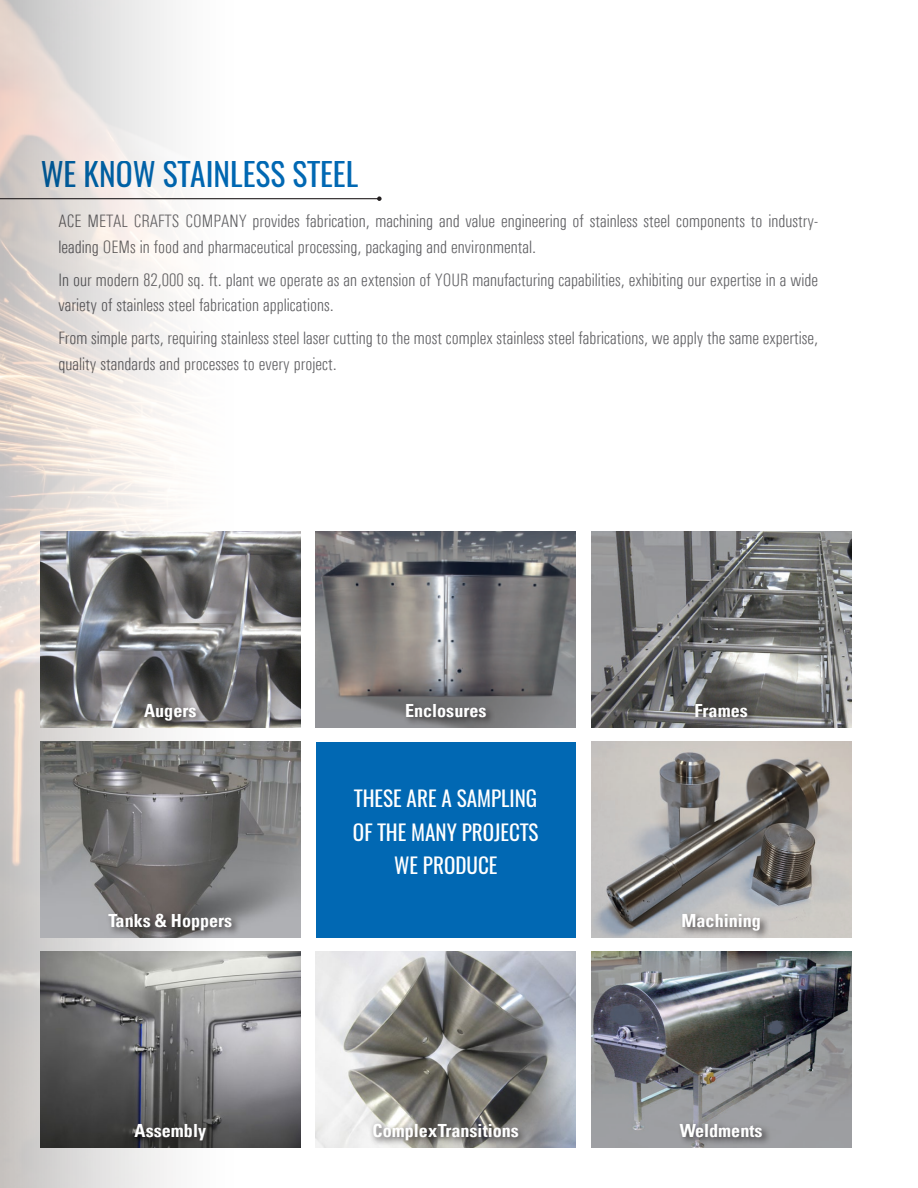
<style>
.page{position:relative;width:918px;height:1188px;background:#fff}
.page>*{position:absolute;margin:0;border:0;box-sizing:border-box;transform-origin:0 0}
.t1{font:31.5px "Oswald";color:#0168b3}
.t2{font:21.15px/33.2px "Oswald";color:#fff;text-align:center}
.t3{font:700 condensed 18.15px "Univers";color:#fff}
.t4{font:300 condensed 18px/25.5px "Univers";color:#636366}
</style>
<div class="page">
<img style="left:0;top:0;width:313px;height:1188px">
<hr style="left:0;top:198px;width:379px;height:1px;background:#231f20">
<svg style="left:377px;top:196px;width:5px;height:5px"></svg>
<img style="left:40px;top:532px;width:260px;height:196px">
<img style="left:40px;top:742px;width:260px;height:195px">
<div style="left:316px;top:742px;width:260px;height:195px;background:#0168b3"></div>
<img style="left:591px;top:742px;width:260px;height:195px">
<img style="left:40px;top:952px;width:260px;height:195px">
<img style="left:316px;top:952px;width:260px;height:195px">
<img style="left:591px;top:952px;width:260px;height:195px">
<img style="left:316px;top:532px;width:260px;height:196px">
<img style="left:591px;top:532px;width:260px;height:196px">
<div style="left:142px;top:700px;width:64px;height:30px;background:#231f20;opacity:.75"></div>
<div style="left:403px;top:700px;width:93px;height:27px;background:#231f20;opacity:.75"></div>
<div style="left:692px;top:700px;width:65px;height:27px;background:#231f20;opacity:.75"></div>
<div style="left:679px;top:911px;width:91px;height:29px;background:#231f20;opacity:.75"></div>
<div style="left:105px;top:911px;width:136px;height:29px;background:#231f20;opacity:.75"></div>
<div style="left:677px;top:1120px;width:95px;height:27px;background:#231f20;opacity:.75"></div>
<div style="left:369px;top:1120px;width:158px;height:29px;background:#231f20;opacity:.75"></div>
<div style="left:132px;top:1120px;width:84px;height:30px;background:#231f20;opacity:.75"></div>
<h1 class="t1" style="left:40px;top:152px;width:319px">WE KNOW STAINLESS STEEL</h1>
<p class="t4" style="left:58px;top:209px;width:761px">ACE METAL CRAFTS COMPANY provides fabrication, machining and value engineering of stainless steel components to industry&shy;leading OEMs in food and pharmaceutical processing, packaging and environmental.</p>
<p class="t4" style="left:58px;top:267px;width:761px">In our modern 82,000 sq. ft. plant we operate as an extension of YOUR manufacturing capabilities, exhibiting our expertise in a wide variety of stainless steel fabrication applications.</p>
<p class="t4" style="left:58px;top:326px;width:761px">From simple parts, requiring stainless steel laser cutting to the most complex stainless steel fabrications, we apply the same expertise, quality standards and processes to every project.</p>
<p class="t3" style="left:144px;top:700px;width:54px">Augers</p>
<p class="t3" style="left:405px;top:700px;width:83px">Enclosures</p>
<p class="t3" style="left:695px;top:700px;width:55px">Frames</p>
<p class="t2" style="left:353px;top:782px;width:187px">THESE ARE A SAMPLING<br>OF THE MANY PROJECTS<br>WE PRODUCE</p>
<p class="t3" style="left:108px;top:910px;width:125px">Tanks &amp; Hoppers</p>
<p class="t3" style="left:681px;top:910px;width:81px">Machining</p>
<p class="t3" style="left:135px;top:1120px;width:73px">Assembly</p>
<p class="t3" style="left:373px;top:1120px;width:148px">Complex Transitions</p>
<p class="t3" style="left:680px;top:1120px;width:84px">Weldments</p>
</div>
